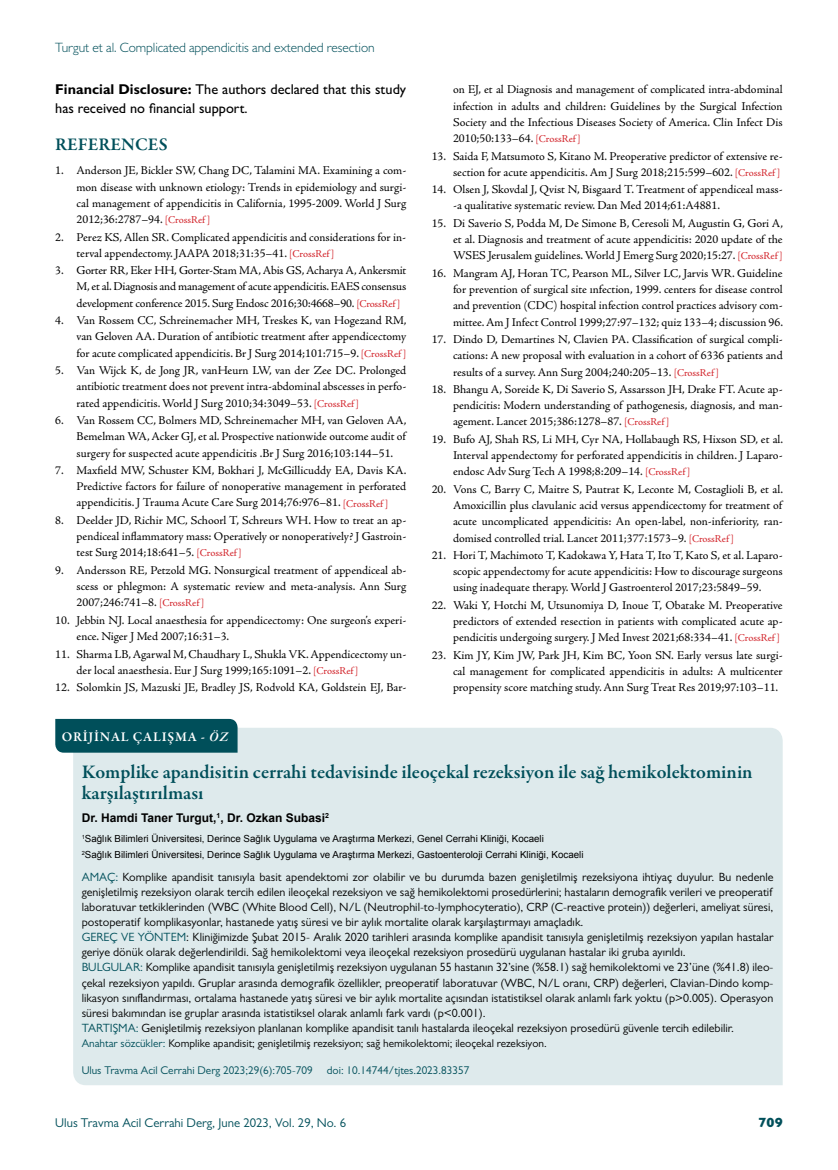
<style>
.page{position:relative;width:838px;height:1170px;background:#fff}
.page>*{position:absolute;margin:0;border:0;box-sizing:border-box;transform-origin:0 0}
.t1{font:600 19.5px/21px "Garamond Premr Pro";color:#004f5a}
.t2{font:600 18px "Garamond Premr Pro";letter-spacing:.01em;color:#004f5a}
.t3{font:500 14.25px/18px "Gill Sans MT Pro";color:#000}
.t4{font:300 13.5px "Gill Sans MT Pro";letter-spacing:-.005em;color:#004f5a}
.t5{font:600 13.5px "Garamond Premr Pro";letter-spacing:.055em;color:#fff}
.t6{font:800 13.5px "Gill Sans MT Pro";color:#004f5a}
.t7{font:12.75px "Gill Sans MT Pro";color:#004f5a}
.t8{font:12px/16.2px "Adobe Jenson Pro";color:#000;text-align:justify}
.t9{font:12px/15px "Gill Sans MT Pro";color:#000}
.t10{font:700 12px "Arial";color:#000}
.t11{font:11.25px "Gill Sans MT Pro";color:#000}
.t12{font:11.25px "Gill Sans MT Pro";color:#004f5a}
.t13{font:9.75px/15.9px "Arial";color:#000}
.s1{font-weight:700}
.s2{font-size:10.5px;color:#d2232a}
.s3{font-style:italic}
.s4{color:#004f5a}
</style>
<div class="page">
<div style="left:73px;top:727px;width:709px;height:358px;background:#deeaec"></div>
<div style="left:55px;top:718px;width:182px;height:34px;background:#004f5a"></div>
<p class="t4" style="left:55px;top:39px;width:321px">Turgut et al. Complicated appendicitis and extended resection</p>
<p class="t3" style="left:55px;top:81px;width:352px"><span class="s1">Financial Disclosure:</span> The authors declared that this study has received no financial support.</p>
<h2 class="t2" style="left:55px;top:133px;width:114px">REFERENCES</h2>
<p class="t8" style="left:77px;top:163px;width:331px;text-indent:-21px">1. Anderson JE, Bickler SW, Chang DC, Talamini MA. Examining a com&shy;mon disease with unknown etiology: Trends in epidemiology and surgi&shy;cal management of appendicitis in California, 1995-2009. World J Surg 2012;36:2787–94. <span class="s2">[CrossRef ]</span></p>
<p class="t8" style="left:77px;top:229px;width:331px;text-indent:-21px">2. Perez KS, Allen SR. Complicated appendicitis and considerations for in&shy;terval appendectomy. JAAPA 2018;31:35–41. <span class="s2">[CrossRef ]</span></p>
<p class="t8" style="left:77px;top:262px;width:331px;text-indent:-21px">3. Gorter RR, Eker HH, Gorter-Stam MA, Abis GS, Acharya A, Ankersmit M, et al. Diagnosis and management of acute appendicitis. EAES consensus development conference 2015. Surg Endosc 2016;30:4668–90. <span class="s2">[CrossRef ]</span></p>
<p class="t8" style="left:77px;top:312px;width:331px;text-indent:-21px">4. Van Rossem CC, Schreinemacher MH, Treskes K, van Hogezand RM, van Geloven AA. Duration of antibiotic treatment after appendicectomy for acute complicated appendicitis. Br J Surg 2014;101:715–9. <span class="s2">[CrossRef ]</span></p>
<p class="t8" style="left:77px;top:362px;width:331px;text-indent:-21px">5. Van Wijck K, de Jong JR, vanHeurn LW, van der Zee DC. Prolonged antibiotic treatment does not prevent intra-abdominal abscesses in perfo&shy;rated appendicitis. World J Surg 2010;34:3049–53. <span class="s2">[CrossRef ]</span></p>
<p class="t8" style="left:77px;top:412px;width:331px;text-indent:-21px">6. Van Rossem CC, Bolmers MD, Schreinemacher MH, van Geloven AA, Bemelman WA, Acker GJ, et al. Prospective nationwide outcome audit of surgery for suspected acute appendicitis .Br J Surg 2016;103:144–51.</p>
<p class="t8" style="left:77px;top:462px;width:331px;text-indent:-21px">7. Maxfield MW, Schuster KM, Bokhari J, McGillicuddy EA, Davis KA.<br>Predictive factors for failure of nonoperative management in perforated appendicitis. J Trauma Acute Care Surg 2014;76:976–81. <span class="s2">[CrossRef ]</span></p>
<p class="t8" style="left:77px;top:512px;width:331px;text-indent:-21px">8. Deelder JD, Richir MC, Schoorl T, Schreurs WH. How to treat an ap&shy;pendiceal inflammatory mass: Operatively or nonoperatively? J Gastroin&shy;test Surg 2014;18:641–5. <span class="s2">[CrossRef ]</span></p>
<p class="t8" style="left:77px;top:562px;width:331px;text-indent:-21px">9. Andersson RE, Petzold MG. Nonsurgical treatment of appendiceal ab&shy;scess or phlegmon: A systematic review and meta-analysis. Ann Surg 2007;246:741–8. <span class="s2">[CrossRef ]</span></p>
<p class="t8" style="left:77px;top:612px;width:331px;text-indent:-21px">10. Jebbin NJ. Local anaesthesia for appendicectomy: One surgeon’s experi&shy;ence. Niger J Med 2007;16:31–3.</p>
<p class="t8" style="left:77px;top:646px;width:331px;text-indent:-21px">11. Sharma LB, Agarwal M, Chaudhary L, Shukla VK. Appendicectomy un&shy;der local anaesthesia. Eur J Surg 1999;165:1091–2. <span class="s2">[CrossRef ]</span></p>
<p class="t8" style="left:55px;top:679px;width:352px">12. Solomkin JS, Mazuski JE, Bradley JS, Rodvold KA, Goldstein EJ, Bar-</p>
<p class="t5" style="left:62px;top:728px;width:168px">ORİJİNAL ÇALIŞMA - <span class="s3">ÖZ</span></p>
<p class="t8" style="left:453px;top:82px;width:331px">on EJ, et al Diagnosis and management of complicated intra-abdominal infection in adults and children: Guidelines by the Surgical Infection Society and the Infectious Diseases Society of America. Clin Infect Dis 2010;50:133–64. <span class="s2">[CrossRef ]</span></p>
<p class="t8" style="left:432px;top:148px;width:352px;text-align:right">13. Saida F, Matsumoto S, Kitano M. Preoperative predictor of extensive re&shy;section for acute appendicitis. Am J Surg 2018;215:599–602. <span class="s2">[CrossRef ]</span></p>
<p class="t8" style="left:453px;top:182px;width:331px;text-indent:-21px">14. Olsen J, Skovdal J, Qvist N, Bisgaard T. Treatment of appendiceal mass--a qualitative systematic review. Dan Med 2014;61:A4881.</p>
<p class="t8" style="left:453px;top:215px;width:331px;text-indent:-21px">15. Di Saverio S, Podda M, De Simone B, Ceresoli M, Augustin G, Gori A, et al. Diagnosis and treatment of acute appendicitis: 2020 update of the WSES Jerusalem guidelines. World J Emerg Surg 2020;15:27. <span class="s2">[CrossRef ]</span></p>
<p class="t8" style="left:453px;top:265px;width:331px;text-indent:-21px">16. Mangram AJ, Horan TC, Pearson ML, Silver LC, Jarvis WR. Guideline for prevention of surgical site ınfection, 1999. centers for disease control and prevention (CDC) hospital infection control practices advisory com&shy;mittee. Am J Infect Control 1999;27:97–132; quiz 133–4; discussion 96.</p>
<p class="t8" style="left:453px;top:331px;width:331px;text-indent:-21px">17. Dindo D, Demartines N, Clavien PA. Classification of surgical compli&shy;cations: A new proposal with evaluation in a cohort of 6336 patients and results of a survey. Ann Surg 2004;240:205–13. <span class="s2">[CrossRef ]</span></p>
<p class="t8" style="left:453px;top:381px;width:331px;text-indent:-21px">18. Bhangu A, Soreide K, Di Saverio S, Assarsson JH, Drake FT. Acute ap&shy;pendicitis: Modern understanding of pathogenesis, diagnosis, and man&shy;agement. Lancet 2015;386:1278–87. <span class="s2">[CrossRef ]</span></p>
<p class="t8" style="left:453px;top:431px;width:331px;text-indent:-21px">19. Bufo AJ, Shah RS, Li MH, Cyr NA, Hollabaugh RS, Hixson SD, et al.<br>Interval appendectomy for perforated appendicitis in children. J Laparo&shy;endosc Adv Surg Tech A 1998;8:209–14. <span class="s2">[CrossRef ]</span></p>
<p class="t8" style="left:453px;top:481px;width:331px;text-indent:-21px">20. Vons C, Barry C, Maitre S, Pautrat K, Leconte M, Costaglioli B, et al.<br>Amoxicillin plus clavulanic acid versus appendicectomy for treatment of acute uncomplicated appendicitis: An open-label, non-inferiority, ran&shy;domised controlled trial. Lancet 2011;377:1573–9. <span class="s2">[CrossRef ]</span></p>
<p class="t8" style="left:453px;top:547px;width:331px;text-indent:-21px">21. Hori T, Machimoto T, Kadokawa Y, Hata T, Ito T, Kato S, et al. Laparo&shy;scopic appendectomy for acute appendicitis: How to discourage surgeons using inadequate therapy. World J Gastroenterol 2017;23:5849–59.</p>
<p class="t8" style="left:453px;top:597px;width:331px;text-indent:-21px">22. Waki Y, Hotchi M, Utsunomiya D, Inoue T, Obatake M. Preoperative predictors of extended resection in patients with complicated acute ap&shy;pendicitis undergoing surgery. J Med Invest 2021;68:334–41. <span class="s2">[CrossRef ]</span></p>
<p class="t8" style="left:453px;top:647px;width:331px;text-indent:-21px">23. Kim JY, Kim JW, Park JH, Kim BC, Yoon SN. Early versus late surgi&shy;cal management for complicated appendicitis in adults: A multicenter propensity score matching study. Ann Surg Treat Res 2019;97:103–11.</p>
<h1 class="t1" style="left:82px;top:761px;width:672px">Komplike apandisitin cerrahi tedavisinde ileoçekal rezeksiyon ile sağ hemikolektominin karşılaştırılması</h1>
<p class="t10" style="left:82px;top:809px;width:249px">Dr. Hamdi Taner Turgut,<sup>1</sup>, Dr. Ozkan Subasi<sup>2</sup></p>
<p class="t13" style="left:82px;top:830px;width:503px"><sup>1</sup>Sağlık Bilimleri Üniversitesi, Derince Sağlık Uygulama ve Araştırma Merkezi, Genel Cerrahi Kliniği, Kocaeli<br><sup>2</sup>Sağlık Bilimleri Üniversitesi, Derince Sağlık Uygulama ve Araştırma Merkezi, Gastoenteroloji Cerrahi Kliniği, Kocaeli</p>
<p class="t9" style="left:82px;top:869px;width:693px"><span class="s4">AMAÇ:</span> Komplike apandisit tanısıyla basit apendektomi zor olabilir ve bu durumda bazen genişletilmiş rezeksiyona ihtiyaç duyulur. Bu nedenle genişletilmiş rezeksiyon olarak tercih edilen ileoçekal rezeksiyon ve sağ hemikolektomi prosedürlerini; hastaların demografik verileri ve preoperatif laboratuvar tetkiklerinden (WBC (White Blood Cell), N/L (Neutrophil-to-lymphocyteratio), CRP (C-reactive protein)) değerleri, ameliyat süresi, postoperatif komplikasyonlar, hastanede yatış süresi ve bir aylık mortalite olarak karşılaştırmayı amaçladık.<br><span class="s4">GEREÇ VE YÖNTEM</span>: Kliniğimizde Şubat 2015- Aralık 2020 tarihleri arasında komplike apandisit tanısıyla genişletilmiş rezeksiyon yapılan hastalar geriye dönük olarak değerlendirildi. Sağ hemikolektomi veya ileoçekal rezeksiyon prosedürü uygulanan hastalar iki gruba ayırıldı.<br><span class="s4">BULGULAR:</span> Komplike apandisit tanısıyla genişletilmiş rezeksiyon uygulanan 55 hastanın 32’sine (%58.1) sağ hemikolektomi ve 23’üne (%41.8) ileo&shy;çekal rezeksiyon yapıldı. Gruplar arasında demografik özellikler, preoperatif laboratuvar (WBC, N/L oranı, CRP) değerleri, Clavian-Dindo komp&shy;likasyon sınıflandırması, ortalama hastanede yatış süresi ve bir aylık mortalite açısından istatistiksel olarak anlamlı fark yoktu (p&gt;0.005). Operasyon süresi bakımından ise gruplar arasında istatistiksel olarak anlamlı fark vardı (p&lt;0.001).<br><span class="s4">TARTIŞMA:</span> Genişletilmiş rezeksiyon planlanan komplike apandisit tanılı hastalarda ileoçekal rezeksiyon prosedürü güvenle tercih edilebilir.</p>
<p class="t11" style="left:82px;top:1036px;width:466px"><span class="s4">Anahtar sözcükler:</span> Komplike apandisit; genişletilmiş rezeksiyon; sağ hemikolektomi; ileoçekal rezeksiyon.</p>
<p class="t12" style="left:82px;top:1063px;width:232px">Ulus Travma Acil Cerrahi Derg 2023;29(6):705-709</p>
<p class="t12" style="left:327px;top:1063px;width:144px">doi: 10.14744/tjtes.2023.83357</p>
<p class="t7" style="left:55px;top:1115px;width:292px">Ulus Travma Acil Cerrahi Derg, June 2023, Vol. 29, No. 6</p>
<p class="t6" style="left:758px;top:1114px;width:26px">709</p>
</div>
